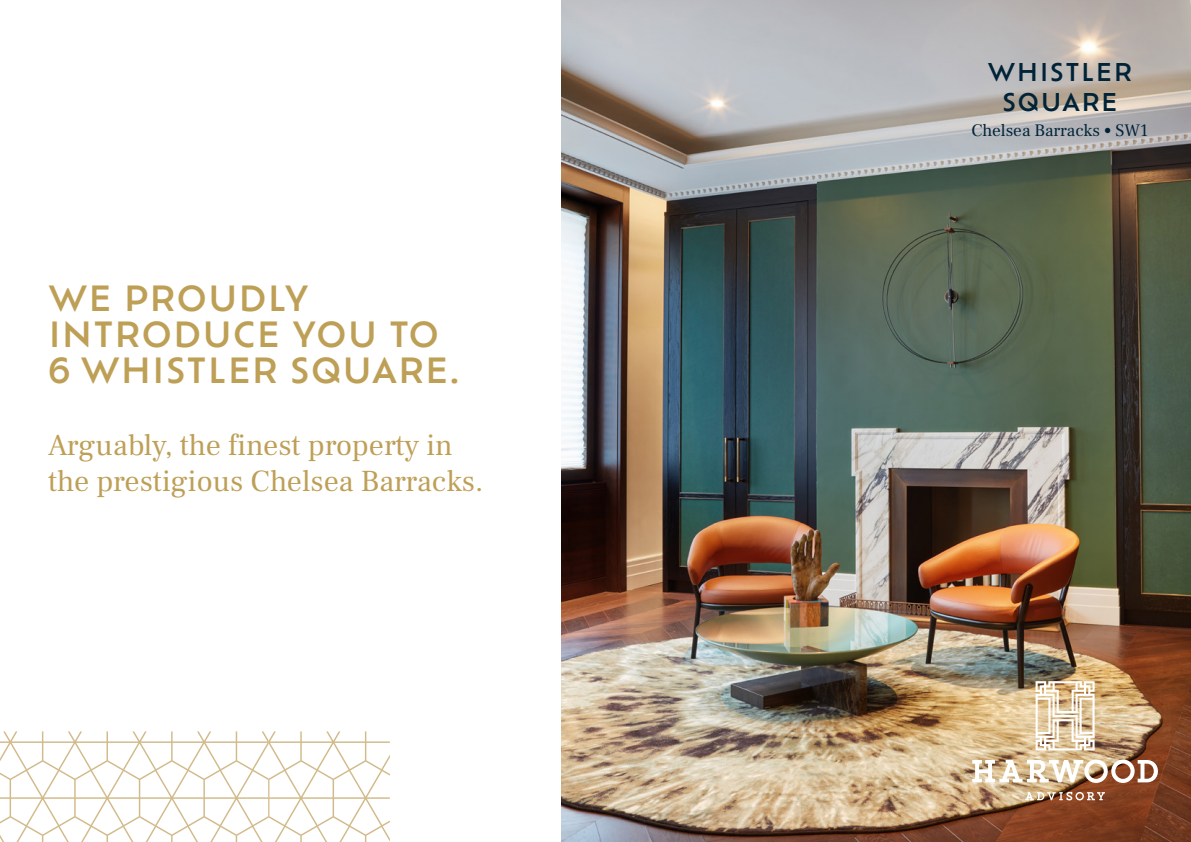
<style>
.page{position:relative;width:1191px;height:842px;background:#fff}
.page>*{position:absolute;margin:0;border:0;box-sizing:border-box;transform-origin:0 0}
.t1{font:500 34px/36px "Ofelia Std";letter-spacing:.03em;color:#be9f56}
.t2{font:30px/36px "Frank Ruhl Libre";color:#be9f56}
.t3{font:500 24px/30px "Ofelia Std";letter-spacing:.06em;color:#002337;text-align:center}
.t4{font:17.2px "Frank Ruhl Libre";color:#002337}
</style>
<div class="page">
<img style="left:561px;top:0;width:630px;height:842px">
<svg style="left:1035px;top:681px;width:59px;height:69px"></svg>
<svg style="left:972px;top:759px;width:186px;height:24px"></svg>
<svg style="left:1025px;top:792px;width:80px;height:8px"></svg>
<svg style="left:0;top:731px;width:390px;height:111px"></svg>
<p class="t1" style="left:48px;top:278px;width:414px">WE PROUDLY<br>INTRODUCE YOU TO<br>6 WHISTLER SQUARE.</p>
<p class="t2" style="left:48px;top:427px;width:437px">Arguably, the finest property in the prestigious Chelsea Barracks.</p>
<p class="t3" style="left:987px;top:56px;width:145px">WHISTLER<br>SQUARE</p>
<p class="t4" style="left:971px;top:120px;width:178px">Chelsea Barracks • SW1</p>
</div>
